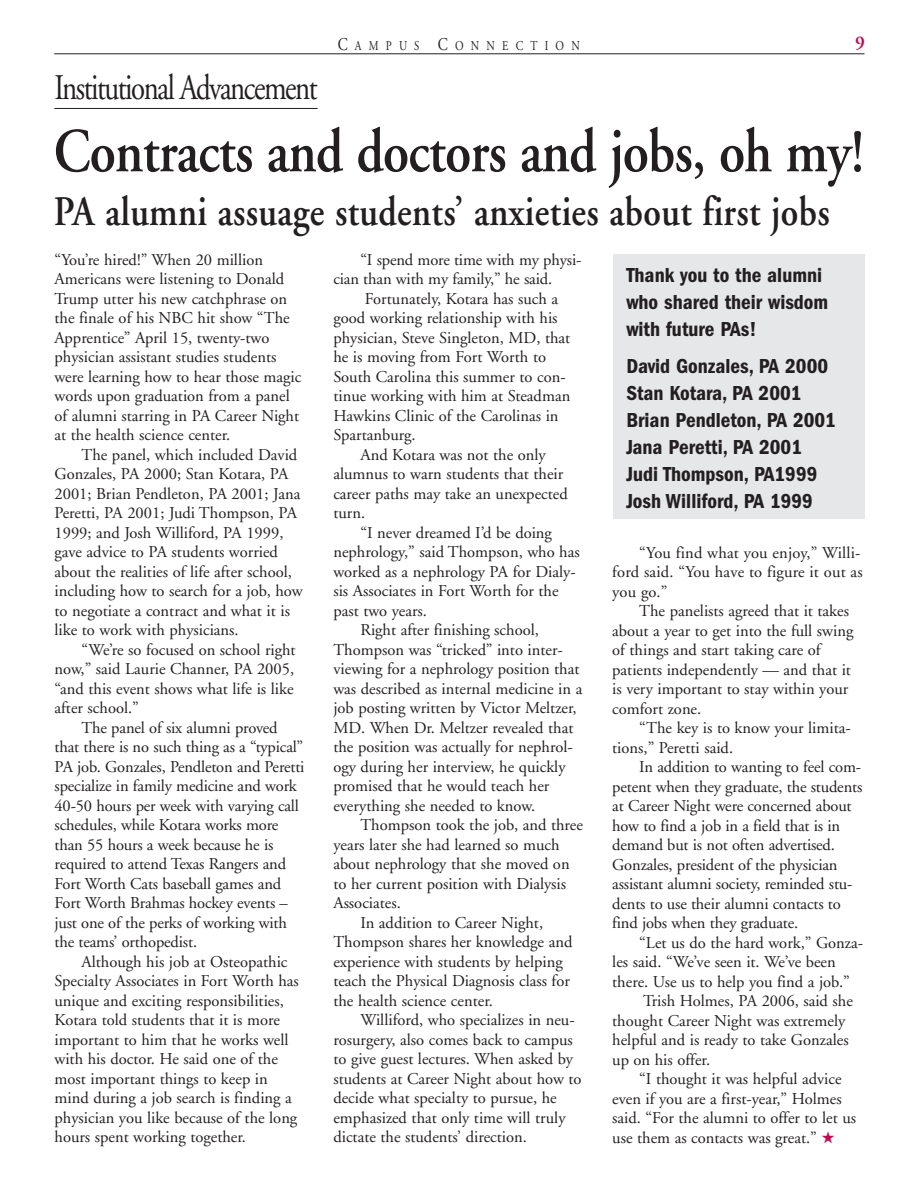
<style>
.page{position:relative;width:918px;height:1188px;background:#fff}
.page>*{position:absolute;margin:0;border:0;box-sizing:border-box;transform-origin:0 0}
.t1{font:600 62.25px "Adobe Garamond";letter-spacing:-.015em;color:#231f20;scale:.85 1}
.t2{font:600 42px "Adobe Garamond";letter-spacing:.01em;color:#231f20;scale:.85 1}
.t3{font:36px "Adobe Garamond";letter-spacing:-.05em;color:#231f20;scale:.8 1}
.t4{font:600 condensed 21px/27px "Franklin Gothic";color:#231f20}
.t5{font:600 19.5px "Adobe Garamond";color:#c50750}
.t6{font:16.5px/19.5px "Adobe Garamond";color:#231f20}
.t7{font:13.5px "Adobe Garamond";letter-spacing:.665em;color:#231f20;scale:.8 1}
.s1{font-size:18px}
.s2{color:#c50750}
</style>
<div class="page">
<hr style="left:54px;top:53px;width:811px;height:1px;background:#231f20">
<hr style="left:54px;top:108px;width:264px;height:1px;background:#231f20">
<div style="left:613px;top:254px;width:252px;height:265px;background:#e6e7e9"></div>
<p class="t7" style="left:338px;top:40px;width:304px"><span class="s1">C</span>AMPUS <span class="s1">C</span>ONNECTION</p>
<p class="t5" style="left:855px;top:35px;width:11px">9</p>
<h3 class="t3" style="left:54px;top:73px;width:331px">Institutional Advancement</h3>
<h1 class="t1" style="left:54px;top:127px;width:956px">Contracts and doctors and jobs, oh my!</h1>
<h2 class="t2" style="left:54px;top:195px;width:914px">PA alumni assuage students’ anxieties about first jobs</h2>
<p class="t4" style="left:626px;top:263px;width:203px">Thank you to the alumni who shared their wisdom with future PAs!</p>
<p class="t4" style="left:626px;top:355px;width:211px">David Gonzales, PA 2000<br>Stan Kotara, PA 2001<br>Brian Pendleton, PA 2001<br>Jana Peretti, PA 2001<br>Judi Thompson, PA1999<br>Josh Williford, PA 1999</p>
<p class="t6" style="left:333px;top:251px;width:250px;text-indent:27px">“I spend more time with my physi&shy;cian than with my family,” he said.</p>
<p class="t6" style="left:333px;top:290px;width:238px;text-indent:32px">Fortunately, Kotara has such a good working relationship with his physician, Steve Singleton, MD, that he is moving from Fort Worth to<br>South Carolina this summer to con&shy;tinue working with him at Steadman<br>Hawkins Clinic of the Carolinas in<br>Spartanburg.</p>
<p class="t6" style="left:333px;top:446px;width:236px;text-indent:27px">And Kotara was not the only alumnus to warn students that their career paths may take an unexpected turn.</p>
<p class="t6" style="left:360px;top:524px;width:193px">“I never dreamed I’d be doing</p>
<p class="t6" style="left:333px;top:544px;width:248px">nephrology,” said Thompson, who has</p>
<p class="t6" style="left:333px;top:563px;width:244px">worked as a nephrology PA for Dialy-</p>
<p class="t6" style="left:333px;top:583px;width:227px">sis Associates in Fort Worth for the</p>
<p class="t6" style="left:333px;top:602px;width:95px">past two years.</p>
<p class="t6" style="left:360px;top:622px;width:180px">Right after finishing school,</p>
<p class="t6" style="left:333px;top:641px;width:231px">Thompson was “tricked” into inter-</p>
<p class="t6" style="left:333px;top:661px;width:248px">viewing for a nephrology position that</p>
<p class="t6" style="left:333px;top:680px;width:250px">was described as internal medicine in a</p>
<p class="t6" style="left:333px;top:700px;width:245px">job posting written by Victor Meltzer,</p>
<p class="t6" style="left:333px;top:719px;width:242px">MD. When Dr. Meltzer revealed that</p>
<p class="t6" style="left:333px;top:739px;width:241px">the position was actually for nephrol-</p>
<p class="t6" style="left:333px;top:758px;width:234px">ogy during her interview, he quickly</p>
<p class="t6" style="left:333px;top:778px;width:217px">promised that he would teach her</p>
<p class="t6" style="left:333px;top:797px;width:203px">everything she needed to know.</p>
<p class="t6" style="left:360px;top:817px;width:224px">Thompson took the job, and three</p>
<p class="t6" style="left:333px;top:836px;width:228px">years later she had learned so much</p>
<p class="t6" style="left:333px;top:856px;width:238px">about nephrology that she moved on</p>
<p class="t6" style="left:333px;top:875px;width:234px">to her current position with Dialysis</p>
<p class="t6" style="left:333px;top:895px;width:69px">Associates.</p>
<p class="t6" style="left:360px;top:914px;width:184px">In addition to Career Night,</p>
<p class="t6" style="left:333px;top:934px;width:241px">Thompson shares her knowledge and</p>
<p class="t6" style="left:333px;top:953px;width:231px">experience with students by helping</p>
<p class="t6" style="left:333px;top:973px;width:238px">teach the Physical Diagnosis class for</p>
<p class="t6" style="left:333px;top:992px;width:161px">the health science center.</p>
<p class="t6" style="left:360px;top:1012px;width:216px">Williford, who specializes in neu-</p>
<p class="t6" style="left:333px;top:1031px;width:241px">rosurgery, also comes back to campus</p>
<p class="t6" style="left:333px;top:1051px;width:241px">to give guest lectures. When asked by</p>
<p class="t6" style="left:333px;top:1070px;width:250px">students at Career Night about how to</p>
<p class="t6" style="left:333px;top:1090px;width:225px">decide what specialty to pursue, he</p>
<p class="t6" style="left:333px;top:1109px;width:234px">emphasized that only time will truly</p>
<p class="t6" style="left:333px;top:1129px;width:195px">dictate the students’ direction.</p>
<p class="t6" style="left:55px;top:251px;width:248px">“You’re hired!” When 20 million Americans were listening to Donald Trump utter his new catchphrase on the finale of his NBC hit show “The Apprentice” April 15, twenty-two physician assistant studies students were learning how to hear those magic words upon graduation from a panel of alumni starring in PA Career Night at the health science center.</p>
<p class="t6" style="left:55px;top:446px;width:250px;text-indent:27px">The panel, which included David Gonzales, PA 2000; Stan Kotara, PA 2001; Brian Pendleton, PA 2001; Jana Peretti, PA 2001; Judi Thompson, PA 1999; and Josh Williford, PA 1999, gave advice to PA students worried about the realities of life after school, including how to search for a job, how to negotiate a contract and what it is like to work with physicians.</p>
<p class="t6" style="left:55px;top:641px;width:243px;text-indent:27px">“We’re so focused on school right now,” said Laurie Channer, PA 2005, “and this event shows what life is like after school.”</p>
<p class="t6" style="left:55px;top:719px;width:252px;text-indent:27px">The panel of six alumni proved that there is no such thing as a “typical” PA job. Gonzales, Pendleton and Peretti specialize in family medicine and work 40-50 hours per week with varying call schedules, while Kotara works more than 55 hours a week because he is required to attend Texas Rangers and Fort Worth Cats baseball games and Fort Worth Brahmas hockey events – just one of the perks of working with the teams’ orthopedist.</p>
<p class="t6" style="left:55px;top:953px;width:246px;text-indent:27px">Although his job at Osteopathic Specialty Associates in Fort Worth has unique and exciting responsibilities, Kotara told students that it is more important to him that he works well with his doctor. He said one of the most important things to keep in mind during a job search is finding a physician you like because of the long hours spent working together.</p>
<p class="t6" style="left:612px;top:544px;width:252px;text-indent:27px">“You find what you enjoy,” Willi&shy;ford said. “You have to figure it out as you go.”</p>
<p class="t6" style="left:612px;top:603px;width:243px;text-indent:27px">The panelists agreed that it takes about a year to get into the full swing of things and start taking care of patients independently — and that it is very important to stay within your comfort zone.</p>
<p class="t6" style="left:612px;top:720px;width:240px;text-indent:27px">“The key is to know your limita&shy;tions,” Peretti said.</p>
<p class="t6" style="left:612px;top:759px;width:252px;text-indent:27px">In addition to wanting to feel com&shy;petent when they graduate, the students at Career Night were concerned about how to find a job in a field that is in demand but is not often advertised.<br>Gonzales, president of the physician assistant alumni society, reminded stu&shy;dents to use their alumni contacts to find jobs when they graduate.</p>
<p class="t6" style="left:639px;top:934px;width:225px">“Let us do the hard work,” Gonza-</p>
<p class="t6" style="left:612px;top:954px;width:225px">les said. “We’ve seen it. We’ve been</p>
<p class="t6" style="left:612px;top:973px;width:239px">there. Use us to help you find a job.”</p>
<p class="t6" style="left:643px;top:993px;width:211px">Trish Holmes, PA 2006, said she</p>
<p class="t6" style="left:612px;top:1012px;width:235px">thought Career Night was extremely</p>
<p class="t6" style="left:612px;top:1032px;width:238px">helpful and is ready to take Gonzales</p>
<p class="t6" style="left:612px;top:1051px;width:99px">up on his offer.</p>
<p class="t6" style="left:639px;top:1071px;width:204px">“I thought it was helpful advice</p>
<p class="t6" style="left:612px;top:1090px;width:231px">even if you are a first-year,” Holmes</p>
<p class="t6" style="left:612px;top:1110px;width:245px">said. “For the alumni to offer to let us</p>
<p class="t6" style="left:612px;top:1129px;width:224px">use them as contacts was great.” <span class="s2">★</span></p>
</div>
